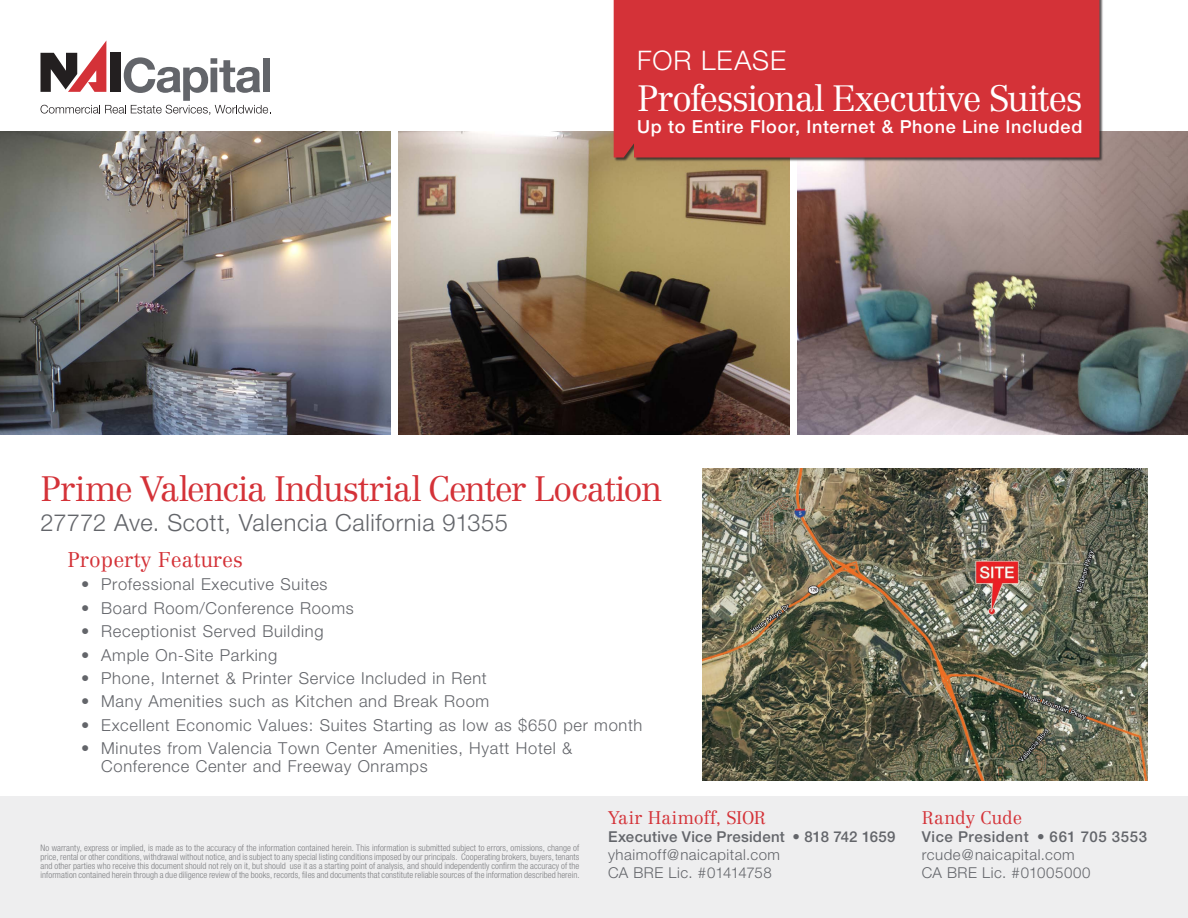
<style>
.page{position:relative;width:1188px;height:918px;background:#fff}
.page>*{position:absolute;margin:0;border:0;box-sizing:border-box;transform-origin:0 0}
.t1{font:300 36px "Centennial LT Std";letter-spacing:-.04em;color:#fff}
.t2{font:300 34.65px "Centennial LT Std";letter-spacing:-.035em;color:#d43238}
.t3{font:300 27px "Helvetica Neue";letter-spacing:.035em;color:#fff}
.t4{font:300 23.7px "Helvetica Neue";letter-spacing:.025em;color:#63656a}
.t5{font:300 21px "Centennial LT Std";color:#d43238}
.t6{font:500 18px "Helvetica Neue";letter-spacing:.04em;color:#fff}
.t7{font:300 18px "Centennial LT Std";letter-spacing:-.005em;color:#d43238}
.t8{font:300 16.5px/18px "Helvetica Neue";letter-spacing:.04em;color:#63656a}
.t9{font:300 15px "Helvetica Neue";letter-spacing:.035em;color:#63656a}
.t10{font:500 15px "Helvetica Neue";letter-spacing:.02em;color:#63656a}
.t11{font:500 15px "Helvetica Neue";letter-spacing:.04em;color:#63656a}
.t12{font:300 15px "Helvetica Neue";letter-spacing:.01em;color:#63656a}
.t13{font:300 condensed 9px/9px "Helvetica Neue";letter-spacing:.005em;color:#7d7e81;text-align:justify}
.s1{font-weight:300}
</style>
<div class="page">
<div style="left:0;top:796px;width:1188px;height:122px;background:#eeeeef"></div>
<img style="left:797px;top:131px;width:391px;height:303px">
<img style="left:399px;top:131px;width:390px;height:303px">
<img style="left:0;top:131px;width:391px;height:303px">
<img style="left:702px;top:468px;width:446px;height:313px">
<div style="left:614px;top:0;width:490px;height:162px;background:#231f20;opacity:.75"></div>
<div style="left:614px;top:0;width:485px;height:158px;background:#d43238"></div>
<svg style="left:40px;top:40px;width:231px;height:75px"></svg>
<p class="t3" style="left:637px;top:44px;width:150px">FOR LEASE</p>
<p class="t1" style="left:637px;top:77px;width:447px">Professional Executive Suites</p>
<p class="t6" style="left:637px;top:116px;width:447px">Up to Entire Floor, Internet &amp; Phone Line Included</p>
<p class="t2" style="left:40px;top:468px;width:623px">Prime Valencia Industrial Center Location</p>
<p class="t4" style="left:40px;top:508px;width:469px">27772 Ave. Scott, Valencia California 91355</p>
<p class="t5" style="left:68px;top:547px;width:177px">Property Features</p>
<p class="t8" style="left:81px;top:575px;width:248px">• Professional Executive Suites</p>
<p class="t8" style="left:81px;top:599px;width:274px">• Board Room/Conference Rooms</p>
<p class="t8" style="left:81px;top:622px;width:244px">• Receptionist Served Building</p>
<p class="t8" style="left:81px;top:645px;width:198px">• Ample On-Site Parking</p>
<p class="t8" style="left:81px;top:669px;width:407px">• Phone, Internet &amp; Printer Service Included in Rent</p>
<p class="t8" style="left:81px;top:692px;width:410px">• Many Amenities such as Kitchen and Break Room</p>
<p class="t8" style="left:81px;top:716px;width:563px">• Excellent Economic Values: Suites Starting as low as $650 per month</p>
<p class="t8" style="left:101px;top:739px;width:473px;text-indent:-20px">• Minutes from Valencia Town Center Amenities, Hyatt Hotel &amp;<br>Conference Center and Freeway Onramps</p>
<p class="t13" style="left:40px;top:843px;width:541px">No warranty, express or implied, is made as to the accuracy of the information contained herein. This information is submitted subject to errors, omissions, change of price, rental or other conditions, withdrawal without notice, and is subject to any special listing conditions imposed by our principals. Cooperating brokers, buyers, tenants and other parties who receive this document should not rely on it, but should use it as a starting point of analysis, and should independently confirm the accuracy of the information contained herein through a due diligence review of the books, records, files and documents that constitute reliable sources of the information described herein.</p>
<p class="t7" style="left:608px;top:806px;width:159px">Yair Haimoff, SIOR</p>
<p class="t10" style="left:608px;top:827px;width:289px">Executive Vice President <span class="s1">•</span> 818 742 1659</p>
<p class="t9" style="left:608px;top:845px;width:174px">yhaimoff@naicapital.com</p>
<p class="t12" style="left:608px;top:863px;width:165px">CA BRE Lic. #01414758</p>
<p class="t7" style="left:922px;top:806px;width:102px">Randy Cude</p>
<p class="t11" style="left:922px;top:827px;width:227px">Vice President <span class="s1">•</span> 661 705 3553</p>
<p class="t9" style="left:922px;top:845px;width:155px">rcude@naicapital.com</p>
<p class="t9" style="left:922px;top:863px;width:170px">CA BRE Lic. #01005000</p>
</div>
